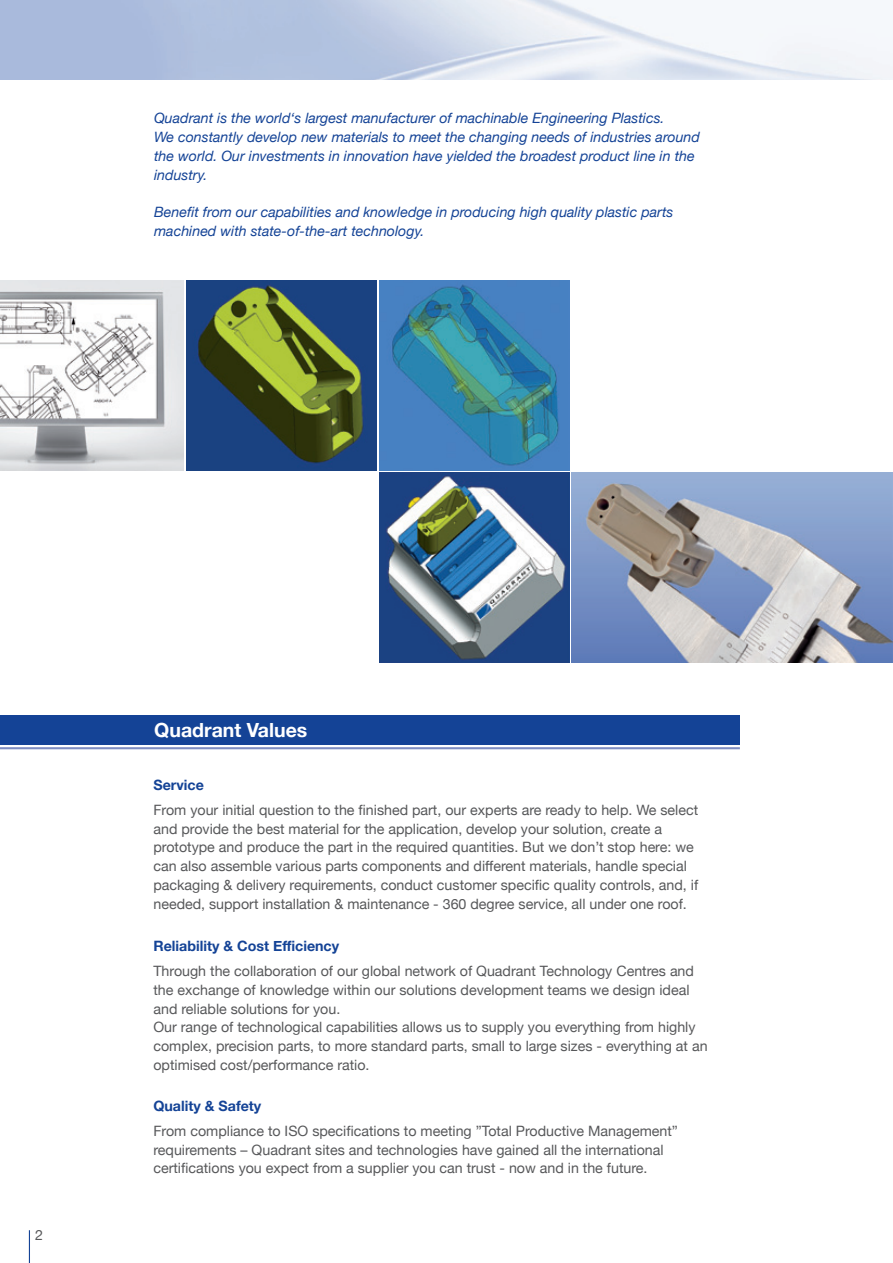
<style>
.page{position:relative;width:893px;height:1263px;background:#fff}
.page>*{position:absolute;margin:0;border:0;box-sizing:border-box;transform-origin:0 0}
.t1{font:700 19.5px "Helvetica Neue";color:#fff}
.t2{font:14.25px/18.8px "Helvetica Neue";color:#57585a}
.t3{font:italic 14.25px/18.8px "Helvetica Neue";color:#144396}
.t4{font:700 14.25px "Helvetica Neue";color:#144396}
</style>
<div class="page">
<img style="left:572px;top:472px;width:321px;height:190px">
<img style="left:0;top:280px;width:184px;height:190px">
<div style="left:0;top:715px;width:740px;height:30px;background:#144396"></div>
<hr style="left:0;top:747px;width:740px;height:2px;background:#7d8cc1">
<hr style="left:29px;top:1230px;width:1px;height:33px;background:#144396">
<img style="left:379px;top:280px;width:190px;height:190px">
<img style="left:379px;top:472px;width:190px;height:190px">
<img style="left:186px;top:280px;width:191px;height:190px">
<p class="t3" style="left:154px;top:108px;width:547px">Quadrant is the world‘s largest manufacturer of machinable Engineering Plastics.<br>We constantly develop new materials to meet the changing needs of industries around the world. Our investments in innovation have yielded the broadest product line in the industry.</p>
<p class="t3" style="left:154px;top:202px;width:521px">Benefit from our capabilities and knowledge in producing high quality plastic parts machined with state-of-the-art technology.</p>
<p class="t2" style="left:35px;top:1225px;width:9px">2</p>
<h1 class="t1" style="left:154px;top:712px;width:155px">Quadrant Values</h1>
<p class="t4" style="left:153px;top:772px;width:52px">Service</p>
<p class="t2" style="left:153px;top:799px;width:546px">From your initial question to the finished part, our experts are ready to help. We select and provide the best material for the application, develop your solution, create a prototype and produce the part in the required quantities. But we don’t stop here: we can also assemble various parts components and different materials, handle special packaging &amp; delivery requirements, conduct customer specific quality controls, and, if needed, support installation &amp; maintenance - 360 degree service, all under one roof.</p>
<p class="t4" style="left:153px;top:933px;width:187px">Reliability &amp; Cost Efficiency</p>
<p class="t2" style="left:153px;top:961px;width:556px">Through the collaboration of our global network of Quadrant Technology Centres and the exchange of knowledge within our solutions development teams we design ideal and reliable solutions for you.<br>Our range of technological capabilities allows us to supply you everything from highly complex, precision parts, to more standard parts, small to large sizes - everything at an optimised cost/performance ratio.</p>
<p class="t4" style="left:153px;top:1093px;width:109px">Quality &amp; Safety</p>
<p class="t2" style="left:153px;top:1120px;width:526px">From compliance to ISO specifications to meeting ”Total Productive Management” requirements – Quadrant sites and technologies have gained all the international certifications you expect from a supplier you can trust - now and in the future.</p>
</div>
